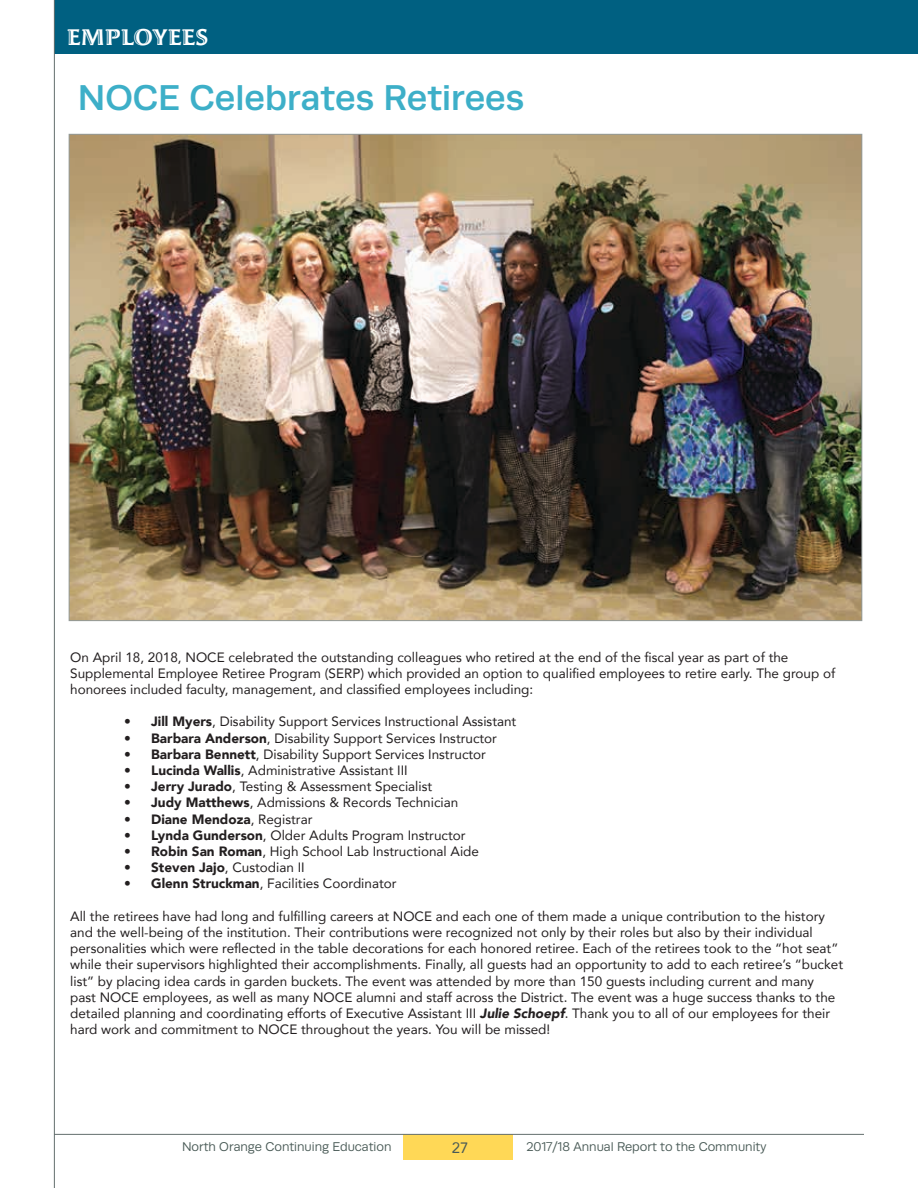
<style>
.page{position:relative;width:918px;height:1188px;background:#fff}
.page>*{position:absolute;margin:0;border:0;box-sizing:border-box;transform-origin:0 0}
.t1{font:500 36px "Runda";color:#3dafc8}
.t2{font:900 22.5px "Angie Open Pro";color:#fff}
.t3{font:15px "Avenir";color:#495a56}
.t4{font:13.5px/16.2px "Avenir";color:#231f20}
.t5{font:900 13.5px "Avenir";color:#231f20}
.t6{font:12.75px "Runda";color:#495a56}
.s1{font-weight:900}
.s2{font-weight:400}
.s3{font-weight:900;font-style:italic}
</style>
<div class="page">
<div style="left:404px;top:1135px;width:109px;height:25px;background:#ffd856"></div>
<hr style="left:54px;top:1134px;width:810px;height:1px;background:#646f6e">
<div style="left:54px;top:0;width:864px;height:54px;background:#006081"></div>
<img style="left:71px;top:136px;width:789px;height:483px">
<hr style="left:54px;top:0;width:1px;height:1188px;background:#646f6e">
<h2 class="t2" style="left:67px;top:21px;width:143px">EMPLOYEES</h2>
<h1 class="t1" style="left:78px;top:77px;width:448px">NOCE Celebrates Retirees</h1>
<p class="t4" style="left:70px;top:648px;width:767px">On April 18, 2018, NOCE celebrated the outstanding colleagues who retired at the end of the fiscal year as part of the<br>Supplemental Employee Retiree Program (SERP) which provided an option to qualified employees to retire early. The group of honorees included faculty, management, and classified employees including:</p>
<p class="t4" style="left:124px;top:713px;width:394px">• <span class="s1">Jill Myers</span>, Disability Support Services Instructional Assistant</p>
<p class="t4" style="left:124px;top:729px;width:374px">• <span class="s1">Barbara Anderson</span>, Disability Support Services Instructor</p>
<p class="t4" style="left:124px;top:746px;width:363px">• <span class="s1">Barbara Bennett</span>, Disability Support Services Instructor</p>
<p class="t4" style="left:124px;top:762px;width:285px">• <span class="s1">Lucinda Wallis</span>, Administrative Assistant III</p>
<p class="t4" style="left:124px;top:778px;width:310px">• <span class="s1">Jerry Jurado</span>, Testing &amp; Assessment Specialist</p>
<p class="t4" style="left:124px;top:794px;width:336px">• <span class="s1">Judy Matthews</span>, Admissions &amp; Records Technician</p>
<p class="t5" style="left:124px;top:807px;width:190px"><span class="s2">•</span> Diane Mendoza<span class="s2">, Registrar</span></p>
<p class="t4" style="left:124px;top:827px;width:343px">• <span class="s1">Lynda Gunderson</span>, Older Adults Program Instructor</p>
<p class="t4" style="left:124px;top:843px;width:356px">• <span class="s1">Robin San Roman</span>, High School Lab Instructional Aide</p>
<p class="t4" style="left:124px;top:859px;width:182px">• <span class="s1">Steven Jajo</span>, Custodian II</p>
<p class="t4" style="left:124px;top:875px;width:274px">• <span class="s1">Glenn Struckman</span>, Facilities Coordinator</p>
<p class="t4" style="left:70px;top:908px;width:774px">All the retirees have had long and fulfilling careers at NOCE and each one of them made a unique contribution to the history and the well-being of the institution. Their contributions were recognized not only by their roles but also by their individual personalities which were reflected in the table decorations for each honored retiree. Each of the retirees took to the “hot seat” while their supervisors highlighted their accomplishments. Finally, all guests had an opportunity to add to each retiree’s “bucket list” by placing idea cards in garden buckets. The event was attended by more than 150 guests including current and many past NOCE employees, as well as many NOCE alumni and staff across the District. The event was a huge success thanks to the detailed planning and coordinating efforts of Executive Assistant III <span class="s3">Julie Schoepf</span>. Thank you to all of our employees for their hard work and commitment to NOCE throughout the years. You will be missed!</p>
<p class="t6" style="left:182px;top:1139px;width:211px">North Orange Continuing Education</p>
<p class="t3" style="left:452px;top:1136px;width:18px">27</p>
<p class="t6" style="left:527px;top:1139px;width:241px">2017/18 Annual Report to the Community</p>
</div>
